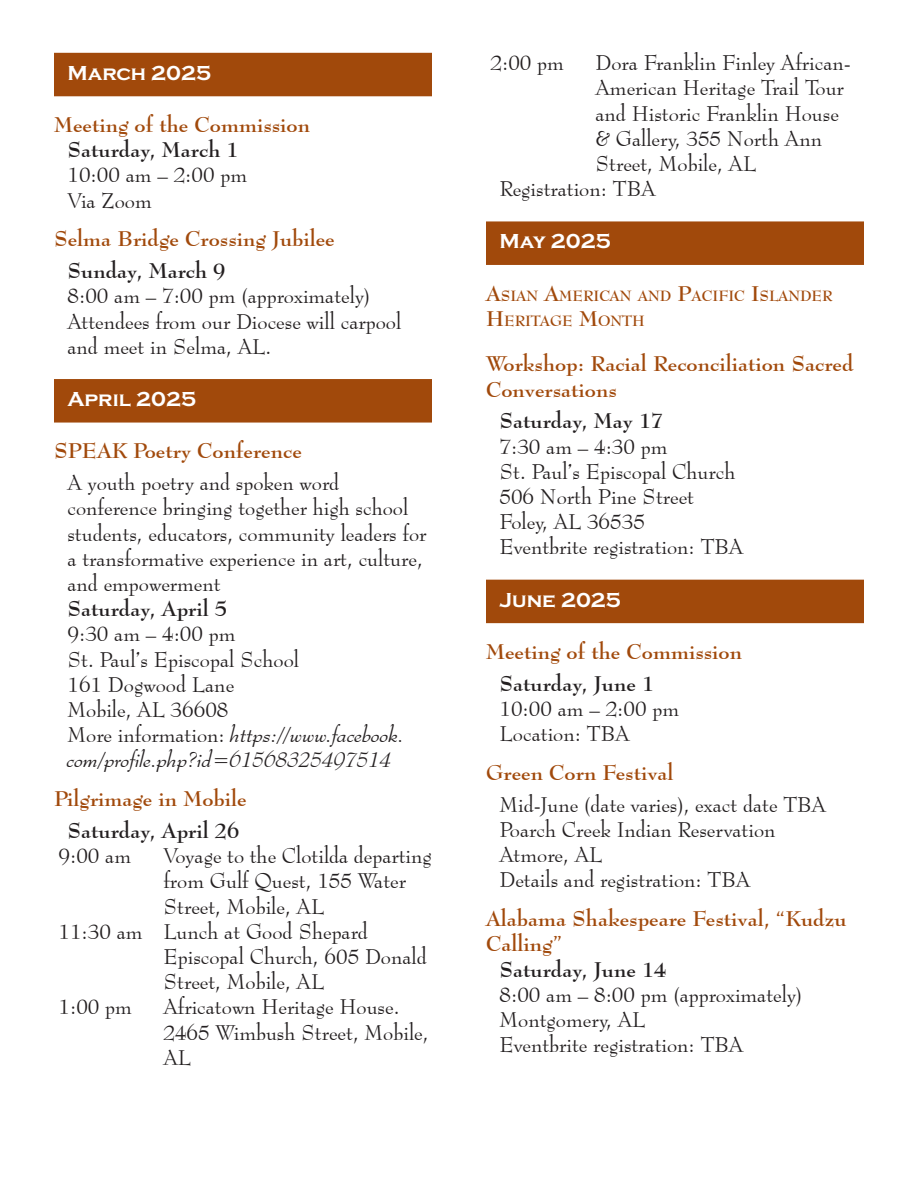
<style>
.page{position:relative;width:918px;height:1188px;background:#fff}
.page>*{position:absolute;margin:0;border:0;box-sizing:border-box;transform-origin:0 0}
.Text{font:21px/25.2px "Bernhard Modern BT";color:#231f20}
.Event{font:700 21px/25.2px "Bernhard Modern BT";color:#a1490b}
.Date{font:700 21px "Bernhard Modern BT";color:#231f20}
.Text-2{font:italic 21px/25.2px "Bernhard Modern BT";color:#231f20}
.Month{font:700 21px "Copperplate";color:#fff}
.Special_Month{font:700 14.7px/25.2px "Bernhard Modern BT";color:#a1490b}
.s1{font-style:normal}
.s2{font-size:21px}
</style>
<div class="page">
<div style="left:54px;top:53px;width:378px;height:43px;background:#a1490b"></div>
<div style="left:54px;top:379px;width:378px;height:44px;background:#a1490b"></div>
<div style="left:486px;top:221px;width:378px;height:44px;background:#a1490b"></div>
<div style="left:486px;top:580px;width:378px;height:43px;background:#a1490b"></div>
<p class="Month" style="left:68px;top:61px;width:145px">March 2025</p>
<p class="Event" style="left:54px;top:112px;width:258px">Meeting of the Commission</p>
<p class="Date" style="left:68px;top:136px;width:173px">Saturday, March 1</p>
<p class="Text" style="left:68px;top:162px;width:181px">10:00 am – 2:00 pm</p>
<p class="Text" style="left:68px;top:187px;width:86px">Via Zoom</p>
<p class="Event" style="left:54px;top:226px;width:282px">Selma Bridge Crossing Jubilee</p>
<p class="Date" style="left:68px;top:258px;width:160px">Sunday, March 9</p>
<p class="Text" style="left:68px;top:283px;width:304px">8:00 am – 7:00 pm (approximately)</p>
<p class="Text" style="left:68px;top:308px;width:335px">Attendees from our Diocese will carpool and meet in Selma, AL.</p>
<p class="Month" style="left:68px;top:387px;width:130px">April 2025</p>
<p class="Event" style="left:54px;top:438px;width:249px">SPEAK Poetry Conference</p>
<p class="Text" style="left:68px;top:470px;width:360px">A youth poetry and spoken word conference bringing together high school students, educators, community leaders for a transformative experience in art, culture, and empowerment</p>
<p class="Date" style="left:68px;top:595px;width:161px">Saturday, April 5</p>
<p class="Text" style="left:68px;top:621px;width:170px">9:30 am – 4:00 pm</p>
<p class="Text" style="left:68px;top:646px;width:233px">St. Paul’s Episcopal School</p>
<p class="Text" style="left:68px;top:671px;width:168px">161 Dogwood Lane</p>
<p class="Text" style="left:68px;top:696px;width:162px">Mobile, AL 36608</p>
<p class="Text-2" style="left:68px;top:722px;width:339px"><span class="s1">More information:</span> https://www.facebook. com/profile.php?id=61568325497514</p>
<p class="Event" style="left:54px;top:786px;width:194px">Pilgrimage in Mobile</p>
<p class="Date" style="left:68px;top:817px;width:173px">Saturday, April 26</p>
<p class="Text" style="left:58px;top:843px;width:74px">9:00 am</p>
<p class="Text" style="left:164px;top:843px;width:270px">Voyage to the Clotilda departing from Gulf Quest, 155 Water<br>Street, Mobile, AL</p>
<p class="Text" style="left:164px;top:918px;width:265px;text-indent:-105px">11:30 am Lunch at Good Shepard<br>Episcopal Church, 605 Donald<br>Street, Mobile, AL</p>
<p class="Text" style="left:58px;top:994px;width:75px">1:00 pm</p>
<p class="Text" style="left:164px;top:994px;width:267px">Africatown Heritage House.<br>2465 Wimbush Street, Mobile,<br>AL</p>
<p class="Text" style="left:490px;top:50px;width:75px">2:00 pm</p>
<p class="Text" style="left:596px;top:50px;width:257px">Dora Franklin Finley African-<br>American Heritage Trail Tour and Historic Franklin House &amp; Gallery, 355 North Ann<br>Street, Mobile, AL</p>
<p class="Text" style="left:500px;top:176px;width:158px">Registration: TBA</p>
<p class="Month" style="left:500px;top:230px;width:113px">May 2025</p>
<p class="Special_Month" style="left:486px;top:283px;width:348px"><span class="s2">A</span>SIAN <span class="s2">A</span>MERICAN AND <span class="s2">P</span>ACIFIC <span class="s2">I</span>SLANDER<br><span class="s2">H</span>ERITAGE <span class="s2">M</span>ONTH</p>
<p class="Event" style="left:486px;top:351px;width:369px">Workshop: Racial Reconciliation Sacred<br>Conversations</p>
<p class="Date" style="left:500px;top:408px;width:166px">Saturday, May 17</p>
<p class="Text" style="left:500px;top:433px;width:170px">7:30 am – 4:30 pm</p>
<p class="Text" style="left:500px;top:458px;width:237px">St. Paul’s Episcopal Church</p>
<p class="Text" style="left:500px;top:483px;width:196px">506 North Pine Street</p>
<p class="Text" style="left:500px;top:509px;width:147px">Foley, AL 36535</p>
<p class="Text" style="left:500px;top:534px;width:245px">Eventbrite registration: TBA</p>
<p class="Month" style="left:500px;top:588px;width:123px">June 2025</p>
<p class="Event" style="left:486px;top:638px;width:258px">Meeting of the Commission</p>
<p class="Date" style="left:500px;top:670px;width:156px">Saturday, June 1</p>
<p class="Text" style="left:500px;top:695px;width:181px">10:00 am – 2:00 pm</p>
<p class="Text" style="left:500px;top:721px;width:132px">Location: TBA</p>
<p class="Event" style="left:486px;top:759px;width:189px">Green Corn Festival</p>
<p class="Text" style="left:500px;top:791px;width:328px">Mid-June (date varies), exact date TBA</p>
<p class="Text" style="left:500px;top:816px;width:278px">Poarch Creek Indian Reservation</p>
<p class="Text" style="left:500px;top:842px;width:104px">Atmore, AL</p>
<p class="Text" style="left:500px;top:867px;width:252px">Details and registration: TBA</p>
<p class="Event" style="left:486px;top:906px;width:362px">Alabama Shakespeare Festival, “Kudzu<br>Calling”</p>
<p class="Date" style="left:500px;top:956px;width:169px">Saturday, June 14</p>
<p class="Text" style="left:500px;top:981px;width:304px">8:00 am – 8:00 pm (approximately)</p>
<p class="Text" style="left:500px;top:1006px;width:147px">Montgomery, AL</p>
<p class="Text" style="left:500px;top:1031px;width:245px">Eventbrite registration: TBA</p>
</div>
